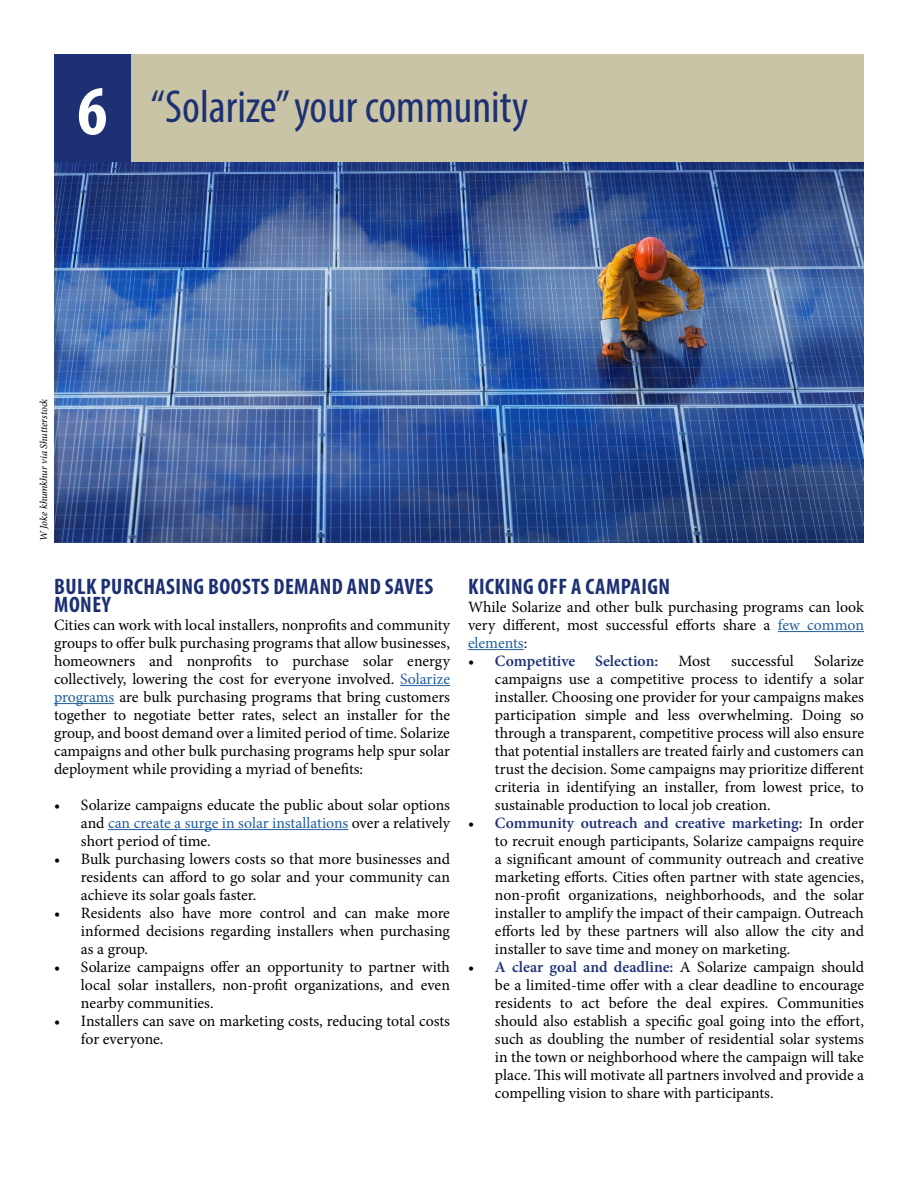
<style>
.page{position:relative;width:918px;height:1188px;background:#fff}
.page>*{position:absolute;margin:0;border:0;box-sizing:border-box;transform-origin:0 0}
.t1{font:condensed 46.5px "Myriad Pro";color:#1c3073}
.t2{font:700 condensed 22.5px/18px "Myriad Pro";letter-spacing:.02em;color:#1c3073}
.t3{font:15.75px/18px "Minion Pro";color:#000;text-align:justify}
.t4{font:600 15.75px "Minion Pro";color:#1c3073}
.t5{font:italic 10.5px "Minion Pro";letter-spacing:-.01em;color:#000}
.s1{font-weight:700;font-size:70.5px;color:#fff}
.s2{color:#215e9e}
.s3{font-weight:400;color:#000}
.s4{font-weight:600;color:#1c3073}
</style>
<div class="page">
<img style="left:54px;top:162px;width:810px;height:380px">
<div style="left:131px;top:54px;width:733px;height:108px;background:#c9c4a5"></div>
<div style="left:54px;top:54px;width:77px;height:108px;background:#1c3073"></div>
<hr style="left:400px;top:685px;width:50px;height:1px;background:#215e9e">
<hr style="left:54px;top:703px;width:60px;height:1px;background:#215e9e">
<hr style="left:108px;top:829px;width:240px;height:1px;background:#215e9e">
<hr style="left:778px;top:631px;width:86px;height:1px;background:#215e9e">
<hr style="left:468px;top:649px;width:56px;height:1px;background:#215e9e">
<h1 class="t1" style="left:77px;top:79px;width:452px"><span class="s1">6</span> “Solarize” your community</h1>
<p class="t5" style="left:37px;top:541px;width:144px;rotate:-90deg">W Joke khumkhur via Shutterstock</p>
<h2 class="t2" style="left:54px;top:577px;width:381px">BULK PURCHASING BOOSTS DEMAND AND SAVES<br>MONEY</h2>
<p class="t3" style="left:54px;top:616px;width:398px">Cities can work with local installers, nonprofits and community groups to offer bulk purchasing programs that allow businesses, homeowners and nonprofits to purchase solar energy collectively, lowering the cost for everyone involved. <span class="s2">Solarize programs</span> are bulk purchasing programs that bring customers together to negotiate better rates, select an installer for the group, and boost demand over a limited period of time. Solarize campaigns and other bulk purchasing programs help spur solar deployment while providing a myriad of benefits:</p>
<p class="t3" style="left:81px;top:796px;width:371px;text-indent:-27px">• Solarize campaigns educate the public about solar options and <span class="s2">can create a surge in solar installations</span> over a relatively short period of time.</p>
<p class="t3" style="left:81px;top:850px;width:371px;text-indent:-27px">• Bulk purchasing lowers costs so that more businesses and residents can afford to go solar and your community can achieve its solar goals faster.</p>
<p class="t3" style="left:81px;top:904px;width:371px;text-indent:-27px">• Residents also have more control and can make more informed decisions regarding installers when purchasing as a group.</p>
<p class="t3" style="left:81px;top:958px;width:371px;text-indent:-27px">• Solarize campaigns offer an opportunity to partner with local solar installers, non-profit organizations, and even nearby communities.</p>
<p class="t3" style="left:81px;top:1012px;width:371px;text-indent:-27px">• Installers can save on marketing costs, reducing total costs for everyone.</p>
<h2 class="t2" style="left:468px;top:577px;width:203px">KICKING OFF A CAMPAIGN</h2>
<p class="t3" style="left:468px;top:598px;width:397px">While Solarize and other bulk purchasing programs can look very different, most successful efforts share a <span class="s2">few common elements</span>:</p>
<p class="t4" style="left:468px;top:650px;width:109px"><span class="s3">•</span> Competitive</p>
<p class="t4" style="left:595px;top:650px;width:65px">Selection:</p>
<p class="t3" style="left:679px;top:652px;width:34px">Most</p>
<p class="t3" style="left:731px;top:652px;width:64px">successful</p>
<p class="t3" style="left:495px;top:652px;width:371px;text-indent:319px">Solarize campaigns use a competitive process to identify a solar installer. Choosing one provider for your campaigns makes participation simple and less overwhelming. Doing so through a transparent, competitive process will also ensure that potential installers are treated fairly and customers can trust the decision. Some campaigns may prioritize different criteria in identifying an installer, from lowest price, to sustainable production to local job creation.</p>
<p class="t3" style="left:495px;top:814px;width:371px;text-indent:-27px">• <span class="s4">Community outreach and creative marketing:</span> In order to recruit enough participants, Solarize campaigns require a significant amount of community outreach and creative marketing efforts. Cities often partner with state agencies, non-profit organizations, neighborhoods, and the solar installer to amplify the impact of their campaign. Outreach efforts led by these partners will also allow the city and installer to save time and money on marketing.</p>
<p class="t3" style="left:495px;top:958px;width:371px;text-indent:-27px">• <span class="s4">A clear goal and deadline:</span> A Solarize campaign should be a limited-time offer with a clear deadline to encourage residents to act before the deal expires. Communities should also establish a specific goal going into the effort, such as doubling the number of residential solar systems in the town or neighborhood where the campaign will take place. This will motivate all partners involved and provide a compelling vision to share with participants.</p>
</div>
